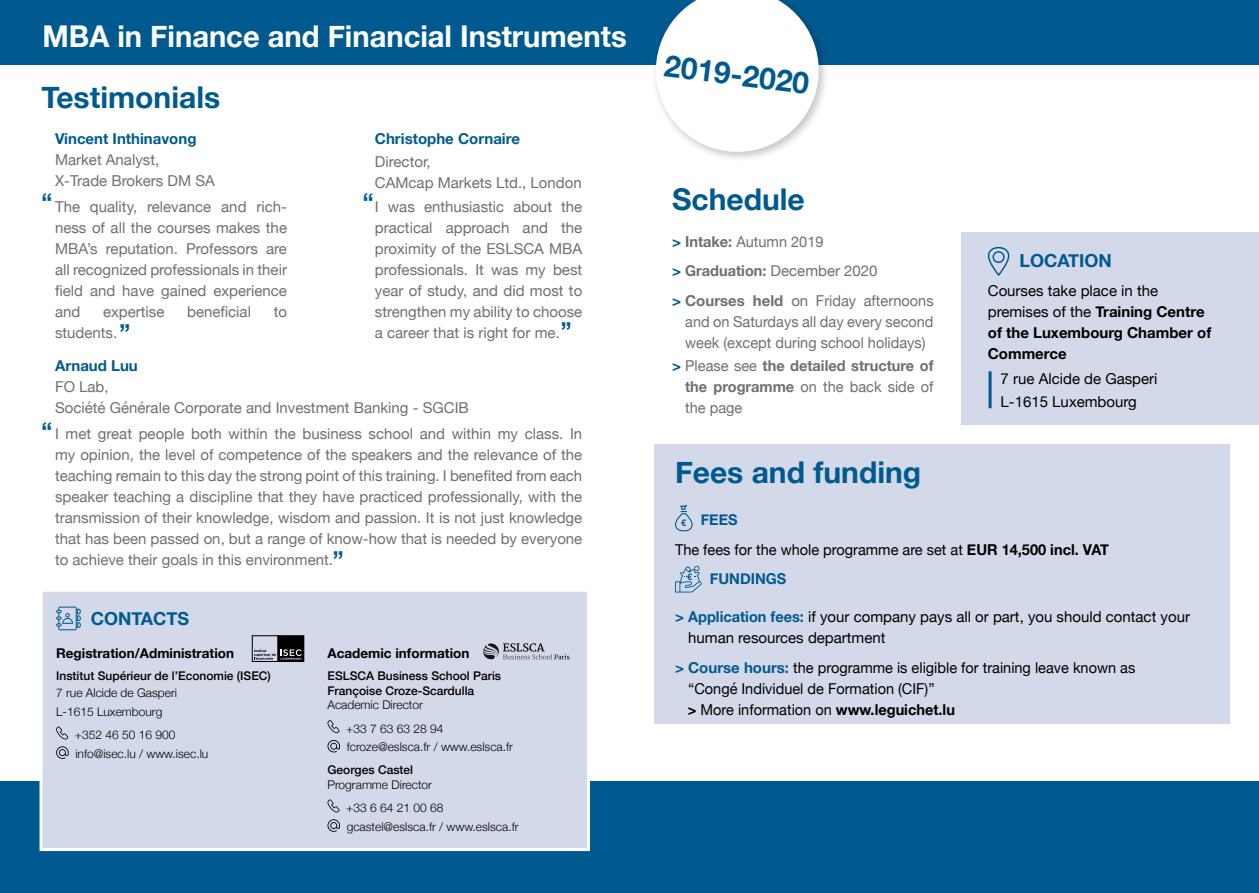
<style>
.page{position:relative;width:1259px;height:893px;background:#fff}
.page>*{position:absolute;margin:0;border:0;box-sizing:border-box;transform-origin:0 0}
.t1{font:700 30px "Helvetica Neue";color:#005a8f}
.t2{font:700 30px "Helvetica Neue";color:#fff}
.t3{font:700 23.25px "Helvetica Neue";color:#005a8f}
.t4{font:700 18px "Helvetica Neue";color:#005a8f}
.t5{font:15px/21px "Helvetica Neue";color:#706f6f}
.t6{font:15px/21px "Helvetica Neue";color:#000}
.t7{font:700 15px/21px "Helvetica Neue";color:#000}
.t8{font:700 15px/21px "Helvetica Neue";color:#706f6f;text-align:justify}
.t9{font:700 15px "Helvetica Neue";color:#005a8f}
.t10{font:700 13.5px "Helvetica Neue";color:#000}
.t11{font:300 12px/18.6px "Helvetica Neue";color:#000}
.t12{font:500 12px/14.4px "Helvetica Neue";color:#000}
.s1{font-weight:700;color:#005a8f}
.s2{font-weight:700}
.s3{color:#005a8f}
.s4{font-weight:400}
.s5{font-size:9px}
</style>
<div class="page">
<div style="left:0;top:781px;width:1259px;height:112px;background:#005a8f"></div>
<div style="left:654px;top:444px;width:577px;height:280px;background:#d3d9e8"></div>
<svg style="left:675px;top:505px;width:18px;height:26px"></svg>
<svg style="left:675px;top:566px;width:27px;height:26px"></svg>
<div style="left:961px;top:232px;width:298px;height:193px;background:#d3d9e8"></div>
<svg style="left:988px;top:247px;width:21px;height:29px"></svg>
<hr style="left:988px;top:371px;width:3px;height:37px;background:#005a8f">
<div style="left:39px;top:591px;width:551px;height:261px;background:#d3d9e8"></div>
<svg style="left:56px;top:607px;width:25px;height:23px"></svg>
<div style="left:0;top:0;width:1259px;height:64px;background:#005a8f"></div>
<div style="left:651px;top:0;width:178px;height:163px;background:#000;opacity:.23"></div>
<svg style="left:651px;top:0;width:172px;height:157px"></svg>
<svg style="left:56px;top:726px;width:12px;height:13px"></svg>
<svg style="left:56px;top:746px;width:13px;height:13px"></svg>
<svg style="left:327px;top:720px;width:13px;height:13px"></svg>
<svg style="left:327px;top:740px;width:13px;height:12px"></svg>
<svg style="left:327px;top:799px;width:13px;height:13px"></svg>
<svg style="left:327px;top:819px;width:13px;height:13px"></svg>
<div style="left:252px;top:635px;width:26px;height:27px;border:1px solid #000"></div>
<div style="left:278px;top:636px;width:26px;height:25px;background:#000"></div>
<div style="left:277px;top:635px;width:27px;height:27px;border:1px solid #000"></div>
<svg style="left:254px;top:649px;width:48px;height:11px"></svg>
<svg style="left:483px;top:643px;width:86px;height:17px"></svg>
<h1 class="t2" style="left:43px;top:13px;width:586px">MBA in Finance and Financial Instruments</h1>
<h1 class="t1" style="left:41px;top:74px;width:180px">Testimonials</h1>
<p class="t9" style="left:55px;top:127px;width:143px">Vincent Inthinavong</p>
<p class="t5" style="left:55px;top:150px;width:161px">Market Analyst,<br>X-Trade Brokers DM SA</p>
<p class="t9" style="left:375px;top:127px;width:146px">Christophe Cornaire</p>
<p class="t5" style="left:375px;top:152px;width:208px">Director,<br>CAMcap Markets Ltd., London</p>
<h2 class="t3" style="left:41px;top:184px;width:12px">“</h2>
<h2 class="t3" style="left:363px;top:184px;width:12px">“</h2>
<p class="t5" style="left:375px;top:197px;width:209px;text-align:justify">I was enthusiastic about the practical approach and the proximity of the ESLSCA MBA professionals. It was my best year of study, and did most to strengthen my ability to choose a career that is right for me.</p>
<p class="t5" style="left:55px;top:197px;width:233px;text-align:justify">The quality, relevance and rich&shy;ness of all the courses makes the MBA’s reputation. Professors are all recognized professionals in their field and have gained experience and</p>
<p class="t5" style="left:103px;top:302px;width:63px">expertise</p>
<p class="t5" style="left:187px;top:302px;width:65px">beneficial</p>
<p class="t5" style="left:274px;top:302px;width:15px">to</p>
<p class="t5" style="left:55px;top:323px;width:64px">students.</p>
<h2 class="t3" style="left:119px;top:314px;width:12px">”</h2>
<h2 class="t3" style="left:561px;top:313px;width:12px">”</h2>
<p class="t9" style="left:55px;top:354px;width:84px">Arnaud Luu</p>
<p class="t5" style="left:55px;top:377px;width:415px">FO Lab,<br>Société Générale Corporate and Investment Banking - SGCIB</p>
<h2 class="t3" style="left:41px;top:413px;width:12px">“</h2>
<p class="t5" style="left:55px;top:424px;width:529px;text-align:justify">I met great people both within the business school and within my class. In my opinion, the level of competence of the speakers and the relevance of the teaching remain to this day the strong point of this training. I benefited from each speaker teaching a discipline that they have practiced professionally, with the transmission of their knowledge, wisdom and passion. It is not just knowledge that has been passed on, but a range of know-how that is needed by everyone to achieve their goals in this environment.</p>
<h2 class="t3" style="left:333px;top:541px;width:12px">”</h2>
<p class="t4" style="left:91px;top:604px;width:100px">CONTACTS</p>
<p class="t10" style="left:56px;top:642px;width:179px">Registration/Administration</p>
<p class="t12" style="left:56px;top:668px;width:216px">Institut Supérieur de l’Economie (ISEC)</p>
<p class="t11" style="left:56px;top:682px;width:122px">7 rue Alcide de Gasperi<br>L-1615 Luxembourg</p>
<p class="t11" style="left:75px;top:724px;width:135px">+352 46 50 16 900 info@isec.lu / www.isec.lu</p>
<p class="t10" style="left:327px;top:642px;width:143px">Academic information</p>
<p class="t12" style="left:327px;top:668px;width:175px">ESLSCA Business School Paris<br>Françoise Croze-Scardulla</p>
<p class="t11" style="left:346px;top:692px;width:99px;line-height:23.4px;text-indent:-19px">Academic Director +33 7 63 63 28 94</p>
<p class="t11" style="left:347px;top:737px;width:168px">fcroze@eslsca.fr / www.eslsca.fr</p>
<p class="t12" style="left:327px;top:762px;width:87px">Georges Castel</p>
<p class="t11" style="left:346px;top:772px;width:99px;line-height:23.4px;text-indent:-19px">Programme Director +33 6 64 21 00 68</p>
<p class="t11" style="left:347px;top:816px;width:173px">gcastel@eslsca.fr / www.eslsca.fr</p>
<h1 class="t1" style="left:667px;top:42px;width:147px;rotate:7deg">2019-2020</h1>
<h1 class="t1" style="left:672px;top:176px;width:134px">Schedule</h1>
<p class="t5" style="left:672px;top:227px;width:263px;line-height:29.5px"><span class="s1">&gt;</span> <span class="s2">Intake:</span> Autumn 2019<br><span class="s1">&gt;</span> <span class="s2">Graduation:</span> December 2020<br><span class="s1">&gt;</span> <span class="s2">Courses held</span> on Friday afternoons</p>
<p class="t5" style="left:685px;top:312px;width:250px">and on Saturdays all day every second week (except during school holidays)</p>
<p class="t8" style="left:685px;top:355px;width:250px;text-indent:-13px"><span class="s3">&gt;</span> <span class="s4">Please see</span> the detailed structure of the programme <span class="s4">on the back side of the page</span></p>
<p class="t4" style="left:1019px;top:246px;width:94px">LOCATION</p>
<p class="t7" style="left:988px;top:281px;width:225px"><span class="s4">Courses take place in the premises of the</span> Training Centre of the Luxembourg Chamber of<br>Commerce</p>
<p class="t6" style="left:1000px;top:368px;width:158px;line-height:23.1px">7 rue Alcide de Gasperi<br>L-1615 Luxembourg</p>
<h1 class="t1" style="left:675px;top:448px;width:248px">Fees and funding</h1>
<p class="t9" style="left:681px;top:508px;width:58px"><span class="s5">€</span> FEES</p>
<p class="t6" style="left:675px;top:539px;width:435px">The fees for the whole programme are set at <span class="s2">EUR 14,500 incl. VAT</span></p>
<p class="t9" style="left:687px;top:567px;width:101px"><sup>€</sup> FUNDINGS</p>
<p class="t6" style="left:688px;top:607px;width:503px;text-indent:-13px"><span class="s1">&gt; Application fees:</span> if your company pays all or part, you should contact your human resources department</p>
<p class="t6" style="left:688px;top:658px;width:449px;text-indent:-13px"><span class="s1">&gt; Course hours:</span> the programme is eligible for training leave known as “Congé Individuel de Formation (CIF)”<br><span class="s2">&gt;</span> More information on <span class="s2">www.leguichet.lu</span></p>
</div>
